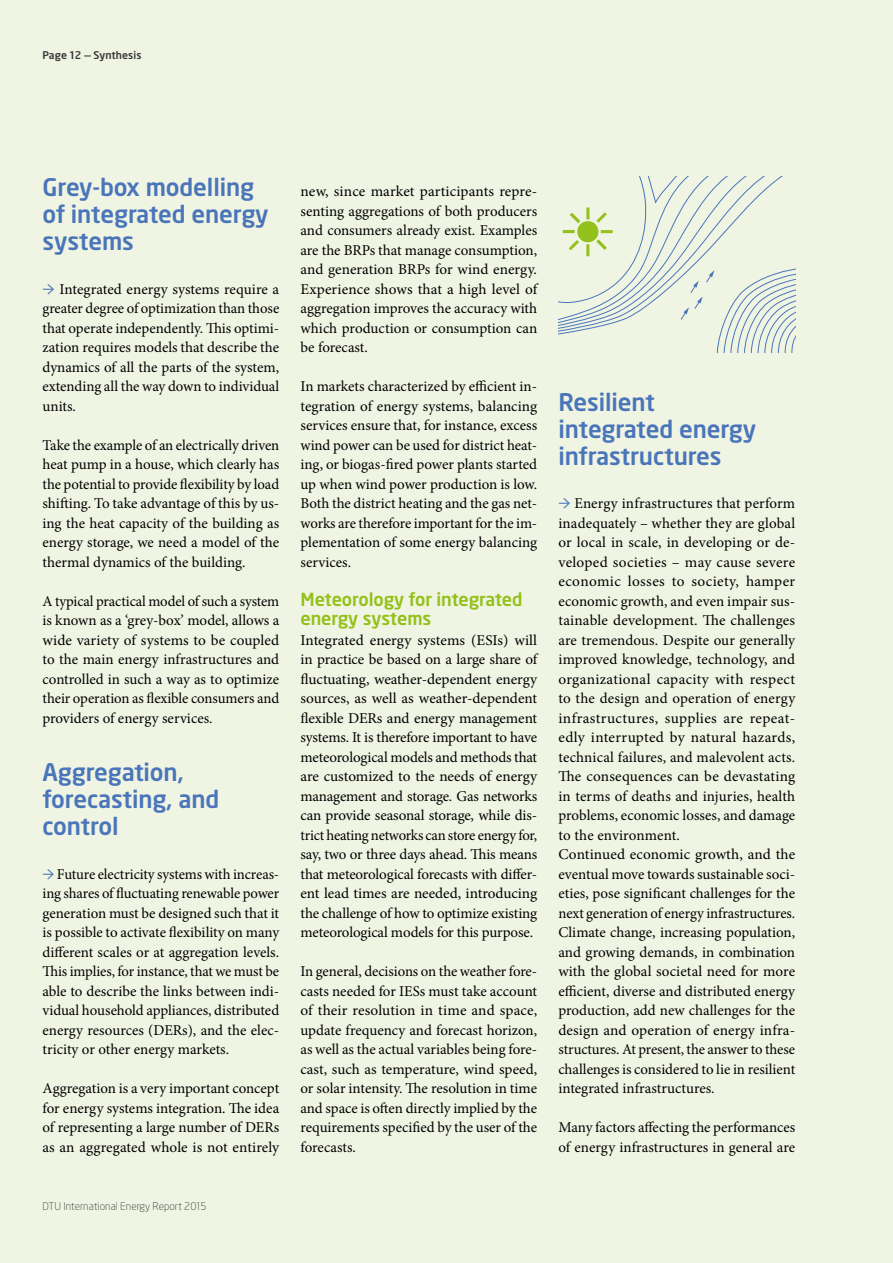
<style>
.page{position:relative;width:893px;height:1263px;background:#f0f5e3}
.page>*{position:absolute;margin:0;border:0;box-sizing:border-box;transform-origin:0 0}
.t1{font:500 24px/27px "Neo Sans Std";letter-spacing:-.005em;color:#4a75ba}
.t2{font:500 18px/19.5px "Neo Sans Std";letter-spacing:-.005em;color:#93c01a}
.t3{font:15px/19.5px "Minion Pro";color:#000;text-align:justify}
.t4{font:300 10.5px "Neo Sans Std";color:#393938}
.t5{font:500 10.5px "Neo Sans Std";letter-spacing:.01em;color:#393938}
.s1{font-size:18.75px;color:#4a75ba}
</style>
<div class="page">
<svg style="left:558px;top:177px;width:237px;height:175px"></svg>
<p class="t5" style="left:43px;top:48px;width:101px">Page 12 — Synthesis</p>
<h1 class="t1" style="left:43px;top:173px;width:228px">Grey-box modelling of integrated energy systems</h1>
<p class="t3" style="left:43px;top:279px;width:238px"><span class="s1">→</span> Integrated energy systems require a greater degree of optimization than those that operate independently. This optimi&shy;zation requires models that describe the dynamics of all the parts of the system, extending all the way down to individual units.</p>
<p class="t3" style="left:43px;top:435px;width:238px">Take the example of an electrically driven heat pump in a house, which clearly has the potential to provide flexibility by load shifting. To take advantage of this by us&shy;ing the heat capacity of the building as energy storage, we need a model of the thermal dynamics of the building.</p>
<p class="t3" style="left:43px;top:591px;width:238px">A typical practical model of such a system is known as a ‘grey-box’ model, allows a wide variety of systems to be coupled to the main energy infrastructures and controlled in such a way as to optimize their operation as flexible consumers and providers of energy services.</p>
<h1 class="t1" style="left:43px;top:758px;width:178px">Aggregation, forecasting, and control</h1>
<p class="t3" style="left:43px;top:864px;width:238px"><span class="s1">→</span> Future electricity systems with increas&shy;ing shares of fluctuating renewable power generation must be designed such that it is possible to activate flexibility on many different scales or at aggregation levels.<br>This implies, for instance, that we must be able to describe the links between indi&shy;vidual household appliances, distributed energy resources (DERs), and the elec&shy;tricity or other energy markets.</p>
<p class="t3" style="left:43px;top:1079px;width:238px">Aggregation is a very important concept for energy systems integration. The idea of representing a large number of DERs as an aggregated whole is not entirely</p>
<p class="t4" style="left:43px;top:1200px;width:166px">DTU International Energy Report 2015</p>
<p class="t3" style="left:300px;top:182px;width:238px">new, since market participants repre&shy;senting aggregations of both producers and consumers already exist. Examples are the BRPs that manage consumption, and generation BRPs for wind energy.<br>Experience shows that a high level of aggregation improves the accuracy with which production or consumption can be forecast.</p>
<p class="t3" style="left:300px;top:377px;width:238px">In markets characterized by efficient in&shy;tegration of energy systems, balancing services ensure that, for instance, excess wind power can be used for district heat&shy;ing, or biogas-fired power plants started up when wind power production is low.<br>Both the district heating and the gas net&shy;works are therefore important for the im&shy;plementation of some energy balancing services.</p>
<p class="t2" style="left:300px;top:589px;width:224px">Meteorology for integrated energy systems</p>
<p class="t3" style="left:300px;top:630px;width:238px">Integrated energy systems (ESIs) will in practice be based on a large share of fluctuating, weather-dependent energy sources, as well as weather-dependent flexible DERs and energy management systems. It is therefore important to have meteorological models and methods that are customized to the needs of energy management and storage. Gas networks can provide seasonal storage, while dis&shy;trict heating networks can store energy for, say, two or three days ahead. This means that meteorological forecasts with differ&shy;ent lead times are needed, introducing the challenge of how to optimize existing meteorological models for this purpose.</p>
<p class="t3" style="left:300px;top:962px;width:238px">In general, decisions on the weather fore&shy;casts needed for IESs must take account of their resolution in time and space, update frequency and forecast horizon, as well as the actual variables being fore&shy;cast, such as temperature, wind speed, or solar intensity. The resolution in time and space is often directly implied by the requirements specified by the user of the forecasts.</p>
<h1 class="t1" style="left:558px;top:388px;width:199px">Resilient integrated energy infrastructures</h1>
<p class="t3" style="left:558px;top:494px;width:238px;text-align:left"><span class="s1">→</span> Energy infrastructures that perform inadequately – whether they are global or local in scale, in developing or de&shy;veloped societies – may cause severe economic losses to society, hamper economic growth, and even impair sus&shy;tainable development. The challenges are tremendous. Despite our generally improved knowledge, technology, and organizational capacity with respect to the design and operation of energy infrastructures, supplies are repeat&shy;edly interrupted by natural hazards, technical failures, and malevolent acts.<br>The consequences can be devastating in terms of deaths and injuries, health problems, economic losses, and damage to the environment.<br>Continued economic growth, and the eventual move towards sustainable soci&shy;eties, pose significant challenges for the next generation of energy infrastructures.<br>Climate change, increasing population, and growing demands, in combination with the global societal need for more efficient, diverse and distributed energy production, add new challenges for the design and operation of energy infra&shy;structures. At present, the answer to these challenges is considered to lie in resilient integrated infrastructures.</p>
<p class="t3" style="left:558px;top:1118px;width:238px">Many factors affecting the performances of energy infrastructures in general are</p>
</div>
